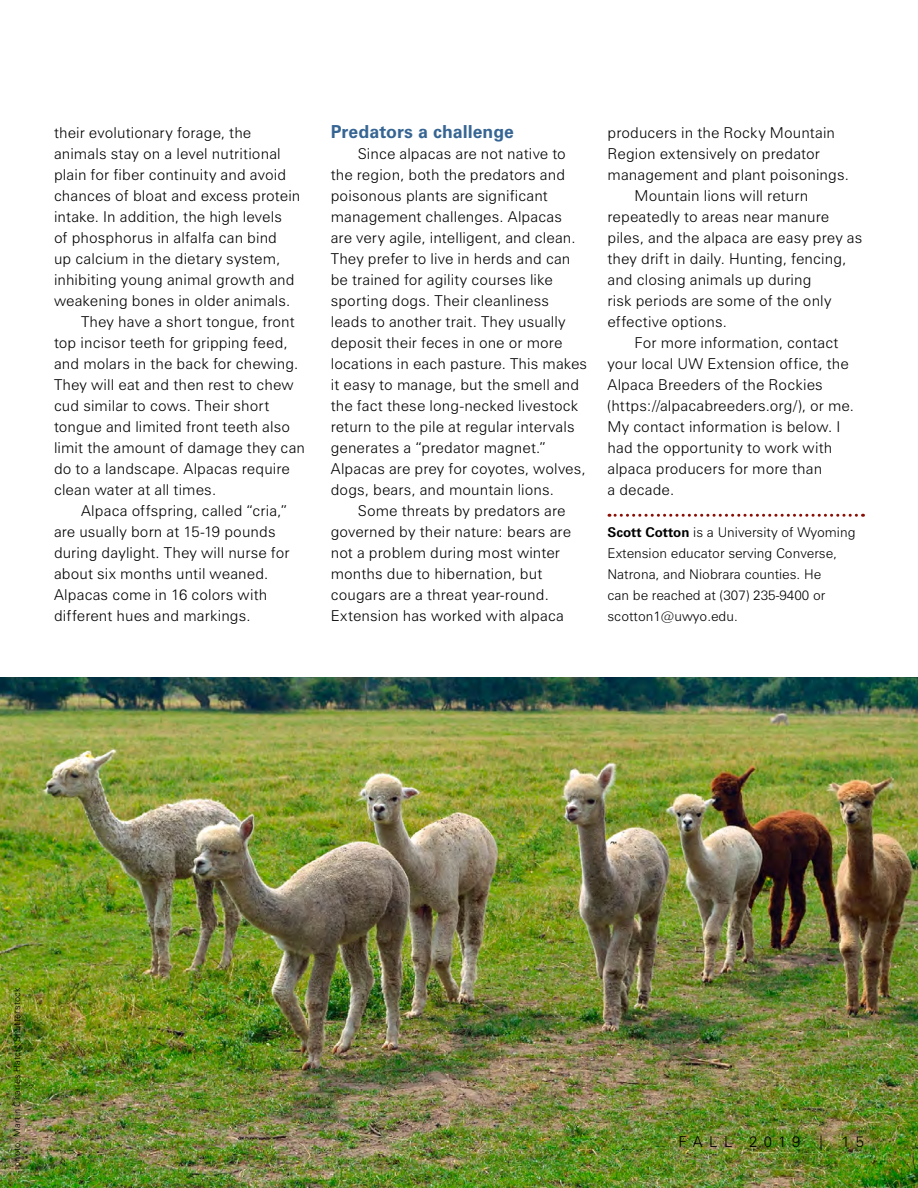
<style>
.page{position:relative;width:918px;height:1188px;background:#fff}
.page>*{position:absolute;margin:0;border:0;box-sizing:border-box;transform-origin:0 0}
.t1{font:700 18px "Zurich BT";color:#366593}
.text{font:300 15px/21px "Zurich BT";letter-spacing:.01em;color:#000}
.Folio{font:300 15px "Zurich BT";letter-spacing:.405em;color:#000}
.author{font:300 13.5px/21px "Zurich BT";color:#000}
.photo_credit{font:300 9px "Zurich BT";letter-spacing:.03em;color:#000}
.s1{font-weight:700}
</style>
<div class="page">
<img style="left:0;top:677px;width:918px;height:511px">
<svg style="left:609px;top:514px;width:254px;height:3px"></svg>
<p class="text" style="left:54px;top:122px;width:248px">their evolutionary forage, the animals stay on a level nutritional plain for fiber continuity and avoid chances of bloat and excess protein intake. In addition, the high levels<br>of phosphorus in alfalfa can bind<br>up calcium in the dietary system, inhibiting young animal growth and weakening bones in older animals.</p>
<p class="text" style="left:54px;top:311px;width:253px;text-indent:27px">They have a short tongue, front top incisor teeth for gripping feed, and molars in the back for chewing.<br>They will eat and then rest to chew cud similar to cows. Their short tongue and limited front teeth also limit the amount of damage they can do to a landscape. Alpacas require clean water at all times.</p>
<p class="text" style="left:54px;top:500px;width:237px;text-indent:27px">Alpaca offspring, called “cria,” are usually born at 15-19 pounds during daylight. They will nurse for about six months until weaned.<br>Alpacas come in 16 colors with different hues and markings.</p>
<h2 class="t1" style="left:331px;top:121px;width:185px">Predators a challenge</h2>
<p class="text" style="left:331px;top:143px;width:258px;text-indent:27px">Since alpacas are not native to the region, both the predators and poisonous plants are significant management challenges. Alpacas<br>are very agile, intelligent, and clean.<br>They prefer to live in herds and can be trained for agility courses like sporting dogs. Their cleanliness leads to another trait. They usually deposit their feces in one or more locations in each pasture. This makes it easy to manage, but the smell and the fact these long-necked livestock return to the pile at regular intervals generates a “predator magnet.” Alpacas are prey for coyotes, wolves, dogs, bears, and mountain lions.</p>
<p class="text" style="left:331px;top:500px;width:242px;text-indent:27px">Some threats by predators are governed by their nature: bears are not a problem during most winter months due to hibernation, but cougars are a threat year-round.<br>Extension has worked with alpaca</p>
<p class="text" style="left:608px;top:122px;width:243px">producers in the Rocky Mountain<br>Region extensively on predator management and plant poisonings.</p>
<p class="text" style="left:608px;top:185px;width:256px;text-indent:27px">Mountain lions will return repeatedly to areas near manure piles, and the alpaca are easy prey as they drift in daily. Hunting, fencing, and closing animals up during<br>risk periods are some of the only effective options.</p>
<p class="text" style="left:608px;top:332px;width:248px;text-indent:27px">For more information, contact your local UW Extension office, the<br>Alpaca Breeders of the Rockies (https://alpacabreeders.org/), or me.<br>My contact information is below. I had the opportunity to work with alpaca producers for more than<br>a decade.</p>
<p class="author" style="left:608px;top:522px;width:250px"><span class="s1">Scott Cotton</span> is a University of Wyoming Extension educator serving Converse, Natrona, and Niobrara counties. He<br>can be reached at (307) 235-9400 or scotton1@uwyo.edu.</p>
<p class="photo_credit" style="left:12px;top:1167px;width:181px;rotate:-90deg">photo: Martin Charles Hatch, Shutterstock</p>
<p class="Folio" style="left:679px;top:1133px;width:187px">FALL 2019 | 15</p>
</div>
